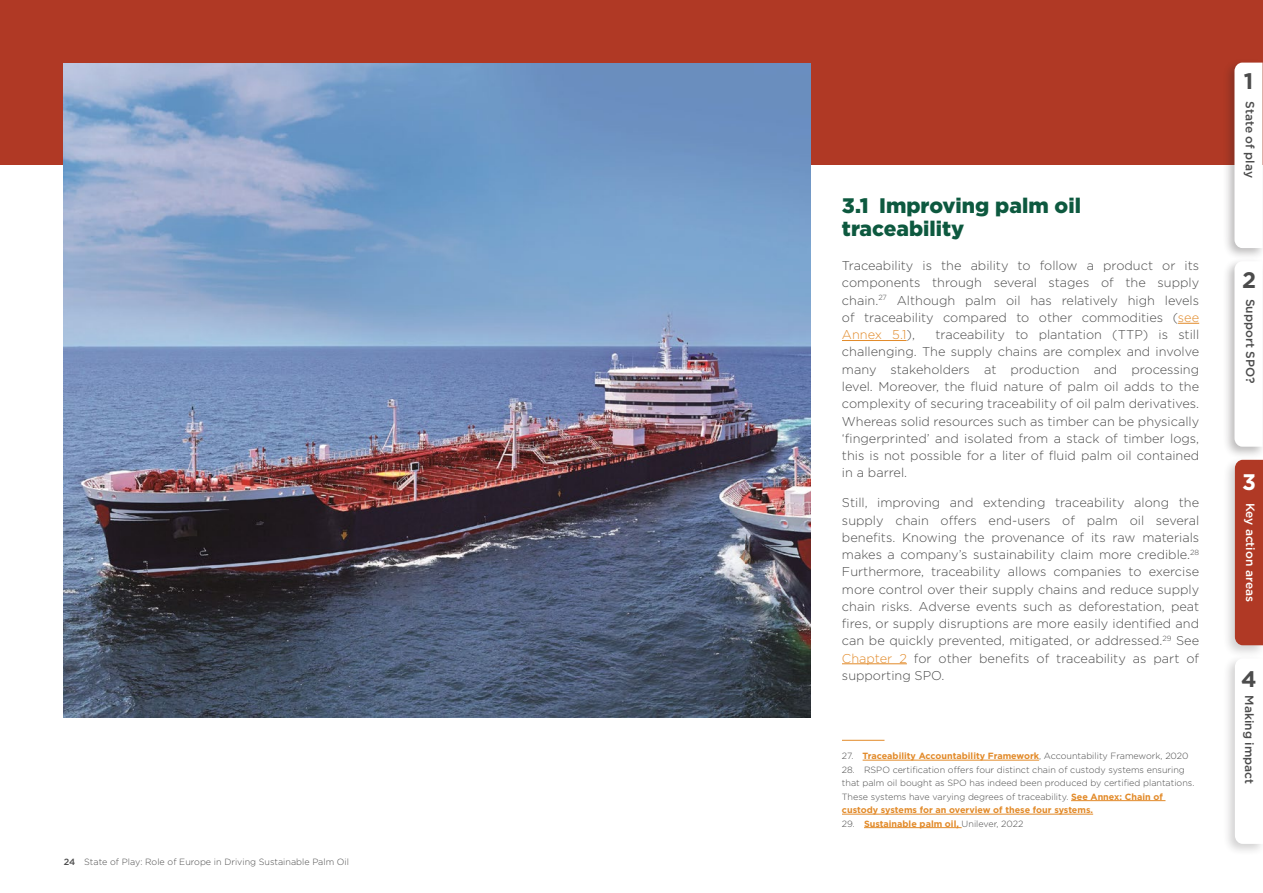
<style>
.page{position:relative;width:1263px;height:893px;background:#fff}
.page>*{position:absolute;margin:0;border:0;box-sizing:border-box;transform-origin:0 0}
.Footnote{font:700 22.5px "Gotham";color:#4c4c4c}
.Footnote-2{font:700 22.5px "Gotham";color:#fff}
.t1{font:900 21px/22.5px "Gotham";color:#0d593f}
.Body{font:300 12.75px/17.2px "Gotham";color:#4c4c4c;text-align:justify}
.Footnote-3{font:500 12px "Gotham";color:#4c4c4c}
.Footnote-4{font:500 12px "Gotham";color:#fff}
.Footnote-5{font:300 9px/13.5px "Gotham";color:#4c4c4c}
.Footnote-6{font:700 9px "Gotham";color:#e28a29}
.s1{font-weight:500}
.s2{color:#e28a29}
.s3{font-weight:300;color:#4c4c4c}
.s4{font-weight:700;color:#e28a29}
</style>
<div class="page">
<svg style="left:1178px;top:323px;width:21px;height:1px"></svg>
<hr style="left:842px;top:340px;width:64px;height:1px;background:#e28a29">
<hr style="left:842px;top:663px;width:65px;height:1px;background:#e28a29">
<div style="left:0;top:0;width:1263px;height:165px;background:#b03925"></div>
<hr style="left:863px;top:760px;width:176px;height:1px;background:#e28a29">
<hr style="left:1071px;top:800px;width:94px;height:1px;background:#e28a29">
<hr style="left:842px;top:814px;width:251px;height:1px;background:#e28a29">
<hr style="left:864px;top:827px;width:98px;height:1px;background:#e28a29">
<hr style="left:842px;top:740px;width:42px;height:1px;background:#e28a29">
<div style="left:1222px;top:654px;width:41px;height:202px;background:#231f20;opacity:.2"></div>
<svg style="left:1235px;top:658px;width:28px;height:186px"></svg>
<div style="left:1222px;top:456px;width:41px;height:202px;background:#231f20;opacity:.2"></div>
<div style="left:1235px;top:460px;width:28px;height:185px;background:#b03925"></div>
<div style="left:1238px;top:472px;width:22px;height:31px;background:#b03925"></div>
<div style="left:1240px;top:502px;width:16px;height:109px;background:#b03925"></div>
<div style="left:1222px;top:59px;width:41px;height:202px;background:#231f20;opacity:.3"></div>
<div style="left:1234px;top:63px;width:28px;height:185px;background:#fff"></div>
<div style="left:1222px;top:257px;width:41px;height:202px;background:#231f20;opacity:.3"></div>
<svg style="left:1234px;top:261px;width:28px;height:186px"></svg>
<img style="left:64px;top:64px;width:746px;height:653px">
<p class="Footnote-5" style="left:64px;top:855px;width:287px"><span class="s1">24</span> State of Play: Role of Europe in Driving Sustainable Palm Oil</p>
<p class="t1" style="left:842px;top:195px;width:240px">3.1 Improving palm oil traceability</p>
<p class="Body" style="left:842px;top:257px;width:359px">Traceability is the ability to follow a product or its components through several stages of the supply chain.<sup>27</sup> Although palm oil has relatively high levels of traceability compared to other commodities (<span class="s2">see Annex 5.1</span>),</p>
<p class="Body" style="left:842px;top:326px;width:359px;text-indent:94px">traceability to plantation (TTP) is still challenging. The supply chains are complex and involve many stakeholders at production and processing level. Moreover, the fluid nature of palm oil adds to the complexity of securing traceability of oil palm derivatives.<br>Whereas solid resources such as timber can be physically ‘fingerprinted’ and isolated from a stack of timber logs, this is not possible for a liter of fluid palm oil contained in a barrel.</p>
<p class="Body" style="left:842px;top:494px;width:359px">Still, improving and extending traceability along the supply chain offers end-users of palm oil several benefits. Knowing the provenance of its raw materials makes a company’s sustainability claim more credible.<sup>28<br></sup>Furthermore, traceability allows companies to exercise more control over their supply chains and reduce supply chain risks. Adverse events such as deforestation, peat fires, or supply disruptions are more easily identified and can be quickly prevented, mitigated, or addressed.<sup>29</sup> See <span class="s2">Chapter 2</span> for other benefits of traceability as part of supporting SPO.</p>
<p class="Footnote-6" style="left:842px;top:750px;width:348px"><span class="s3">27.</span> Traceability Accountability Framework<span class="s3">, Accountability Framework, 2020</span></p>
<p class="Footnote-5" style="left:842px;top:762px;width:354px">28. RSPO certification offers four distinct chain of custody systems ensuring that palm oil bought as SPO has indeed been produced by certified plantations.<br>These systems have varying degrees of traceability. <span class="s4">See Annex: Chain of custody systems for an overview of these four systems.</span></p>
<p class="Footnote-6" style="left:842px;top:818px;width:183px"><span class="s3">29.</span> Sustainable palm oil, <span class="s3">Unilever, 2022</span></p>
<p class="Footnote" style="left:1244px;top:66px;width:11px">1</p>
<p class="Footnote-3" style="left:1258px;top:101px;width:78px;rotate:90deg">State of play</p>
<p class="Footnote" style="left:1242px;top:265px;width:16px">2</p>
<p class="Footnote-3" style="left:1258px;top:298px;width:86px;rotate:90deg">Support SPO?</p>
<p class="Footnote-2" style="left:1242px;top:467px;width:15px">3</p>
<p class="Footnote-4" style="left:1258px;top:502px;width:101px;rotate:90deg">Key action areas</p>
<p class="Footnote" style="left:1241px;top:664px;width:17px">4</p>
<p class="Footnote-3" style="left:1257px;top:695px;width:90px;rotate:90deg">Making impact</p>
</div>
